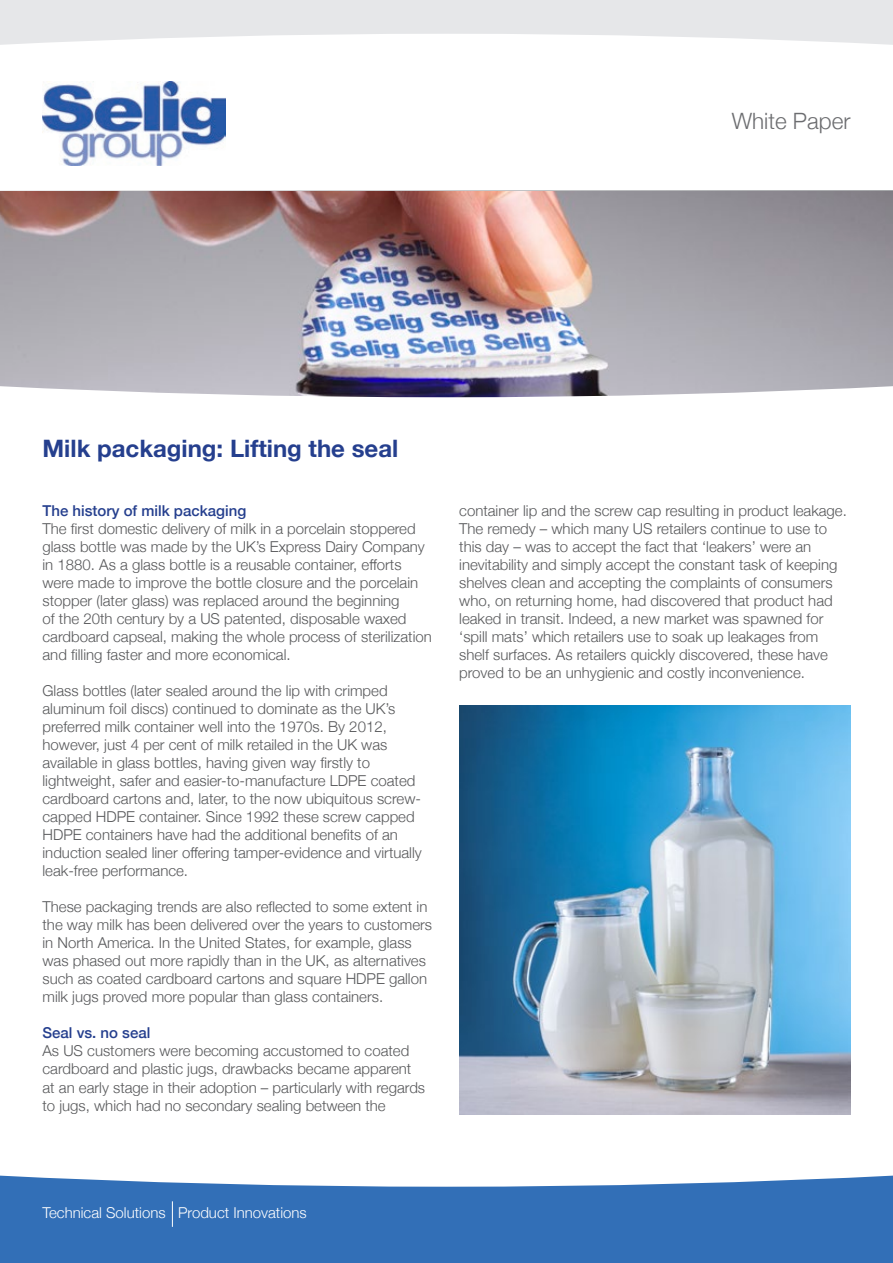
<style>
.page{position:relative;width:893px;height:1263px;background:#fff}
.page>*{position:absolute;margin:0;border:0;box-sizing:border-box;transform-origin:0 0}
.t1{font:700 24px "Helvetica Neue";color:#253f8e}
.t2{font:300 22.5px "Helvetica Neue";color:#6c6d70}
.t3{font:300 15px/18px "Helvetica Neue";color:#57585a}
.Blue_Paragraph_Heade{font:500 15px "Helvetica Neue";color:#253f8e}
.t4{font:300 15px "Helvetica Neue";color:#fff}
</style>
<div class="page">
<img style="left:43px;top:81px;width:183px;height:85px">
<svg style="left:0;top:0;width:893px;height:45px"></svg>
<svg style="left:0;top:190px;width:893px;height:1px"></svg>
<svg style="left:0;top:1175px;width:893px;height:88px;background:#447cbd"></svg>
<svg style="left:172px;top:1201px;width:1px;height:26px"></svg>
<img style="left:0;top:191px;width:893px;height:195px">
<svg style="left:0;top:386px;width:893px;height:12px"></svg>
<img style="left:459px;top:706px;width:391px;height:408px">
<h2 class="t2" style="left:732px;top:103px;width:120px">White Paper</h2>
<p class="t1" style="left:43px;top:430px;width:357px">Milk packaging: Lifting the seal</p>
<p class="Blue_Paragraph_Heade" style="left:43px;top:499px;width:205px">The history of milk packaging</p>
<p class="t3" style="left:43px;top:519px;width:391px">The first domestic delivery of milk in a porcelain stoppered glass bottle was made by the UK’s Express Dairy Company in 1880. As a glass bottle is a reusable container, efforts were made to improve the bottle closure and the porcelain stopper (later glass) was replaced around the beginning<br>of the 20th century by a US patented, disposable waxed cardboard capseal, making the whole process of sterilization and filling faster and more economical.</p>
<p class="t3" style="left:43px;top:681px;width:381px">Glass bottles (later sealed around the lip with crimped aluminum foil discs) continued to dominate as the UK’s preferred milk container well into the 1970s. By 2012, however, just 4 per cent of milk retailed in the UK was available in glass bottles, having given way firstly to lightweight, safer and easier-to-manufacture LDPE coated cardboard cartons and, later, to the now ubiquitous screw&shy;capped HDPE container. Since 1992 these screw capped HDPE containers have had the additional benefits of an induction sealed liner offering tamper-evidence and virtually leak-free performance.</p>
<p class="t3" style="left:43px;top:897px;width:391px">These packaging trends are also reflected to some extent in the way milk has been delivered over the years to customers in North America. In the United States, for example, glass was phased out more rapidly than in the UK, as alternatives such as coated cardboard cartons and square HDPE gallon milk jugs proved more popular than glass containers.</p>
<p class="Blue_Paragraph_Heade" style="left:43px;top:1021px;width:109px">Seal vs. no seal</p>
<p class="t3" style="left:43px;top:1041px;width:384px">As US customers were becoming accustomed to coated cardboard and plastic jugs, drawbacks became apparent at an early stage in their adoption – particularly with regards to jugs, which had no secondary sealing between the</p>
<p class="t3" style="left:459px;top:501px;width:389px">container lip and the screw cap resulting in product leakage.<br>The remedy – which many US retailers continue to use to this day – was to accept the fact that ‘leakers’ were an inevitability and simply accept the constant task of keeping shelves clean and accepting the complaints of consumers who, on returning home, had discovered that product had leaked in transit. Indeed, a new market was spawned for ‘spill mats’ which retailers use to soak up leakages from shelf surfaces. As retailers quickly discovered, these have proved to be an unhygienic and costly inconvenience.</p>
<p class="t4" style="left:43px;top:1200px;width:266px">Technical Solutions Product Innovations</p>
</div>
